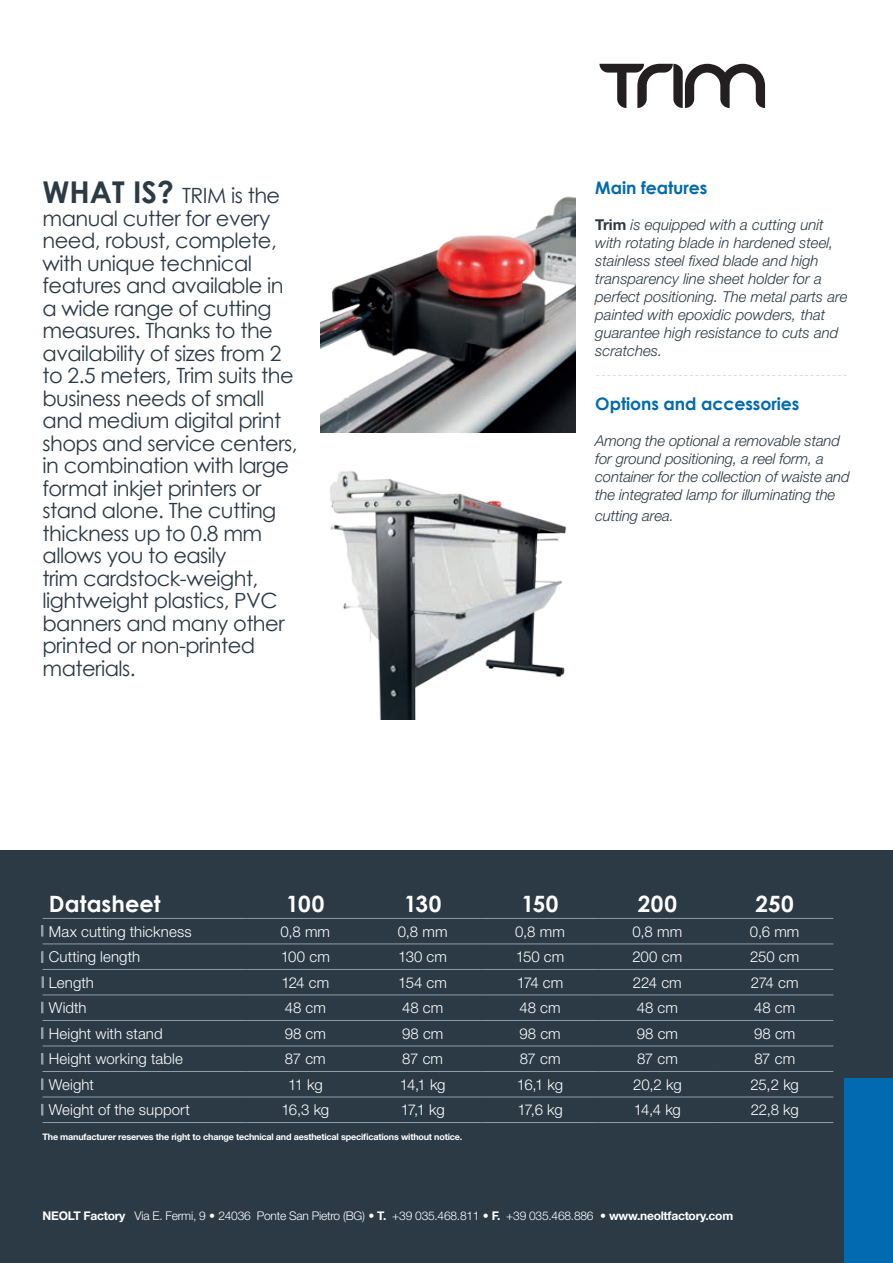
<style>
.page{position:relative;width:893px;height:1263px;background:#fff}
.page>*{position:absolute;margin:0;border:0;box-sizing:border-box;transform-origin:0 0}
.t1{font:700 22.5px "Century Gothic";letter-spacing:.005em;color:#fff}
.t2{font:21px/22.5px "Century Gothic";letter-spacing:-.025em;color:#2b3a45}
.t3{font:700 17.25px "Century Gothic";letter-spacing:-.005em;color:#016ab0}
.t4{font:200 16.5px "Helvetica Neue LT Std";color:#8e9ea9}
.t5{font:italic 300 15px/18px "Helvetica Neue LT Std";color:#2b3a45}
.t6{font:300 15px "Helvetica Neue LT Std";letter-spacing:.005em;color:#fff}
.t7{font:300 12px "Helvetica Neue LT Std";letter-spacing:-.02em;color:#fff}
.t8{font:700 9px "Helvetica Neue LT Std";letter-spacing:-.02em;color:#fff}
.s1{font-weight:700;font-size:30px}
.s2{font-weight:700;font-style:normal}
.s3{font-weight:700}
</style>
<div class="page">
<div style="left:0;top:850px;width:893px;height:413px;background:#2b3a45"></div>
<div style="left:844px;top:1078px;width:49px;height:185px;background:#016ab0"></div>
<img style="left:330px;top:471px;width:236px;height:248px">
<img style="left:320px;top:196px;width:255px;height:236px">
<svg style="left:41px;top:925px;width:2px;height:11px"></svg>
<svg style="left:41px;top:951px;width:2px;height:11px"></svg>
<svg style="left:41px;top:1002px;width:2px;height:11px"></svg>
<svg style="left:42px;top:976px;width:2px;height:11px"></svg>
<svg style="left:41px;top:1027px;width:2px;height:11px"></svg>
<svg style="left:41px;top:1053px;width:2px;height:11px"></svg>
<svg style="left:41px;top:1079px;width:2px;height:11px"></svg>
<svg style="left:41px;top:1104px;width:2px;height:11px"></svg>
<hr style="left:43px;top:1097px;width:204px;height:1px;background:#8e9ea9">
<hr style="left:247px;top:1122px;width:117px;height:1px;background:#8e9ea9">
<hr style="left:364px;top:1122px;width:117px;height:1px;background:#8e9ea9">
<hr style="left:481px;top:1122px;width:118px;height:1px;background:#8e9ea9">
<hr style="left:599px;top:1122px;width:117px;height:1px;background:#8e9ea9">
<hr style="left:716px;top:1122px;width:117px;height:1px;background:#8e9ea9">
<hr style="left:43px;top:918px;width:204px;height:1px;background:#8e9ea9">
<hr style="left:247px;top:943px;width:117px;height:1px;background:#8e9ea9">
<hr style="left:364px;top:943px;width:117px;height:1px;background:#8e9ea9">
<hr style="left:481px;top:943px;width:118px;height:1px;background:#8e9ea9">
<hr style="left:599px;top:943px;width:117px;height:1px;background:#8e9ea9">
<hr style="left:716px;top:943px;width:117px;height:1px;background:#8e9ea9">
<hr style="left:43px;top:994px;width:204px;height:1px;background:#8e9ea9">
<hr style="left:247px;top:1020px;width:117px;height:1px;background:#8e9ea9">
<hr style="left:364px;top:1020px;width:117px;height:1px;background:#8e9ea9">
<hr style="left:481px;top:1020px;width:118px;height:1px;background:#8e9ea9">
<hr style="left:599px;top:1020px;width:117px;height:1px;background:#8e9ea9">
<hr style="left:716px;top:1020px;width:117px;height:1px;background:#8e9ea9">
<hr style="left:43px;top:943px;width:204px;height:1px;background:#8e9ea9">
<hr style="left:43px;top:969px;width:204px;height:1px;background:#8e9ea9">
<hr style="left:247px;top:969px;width:117px;height:1px;background:#8e9ea9">
<hr style="left:364px;top:969px;width:117px;height:1px;background:#8e9ea9">
<hr style="left:481px;top:969px;width:118px;height:1px;background:#8e9ea9">
<hr style="left:599px;top:969px;width:117px;height:1px;background:#8e9ea9">
<hr style="left:716px;top:969px;width:117px;height:1px;background:#8e9ea9">
<hr style="left:247px;top:994px;width:117px;height:1px;background:#8e9ea9">
<hr style="left:364px;top:994px;width:117px;height:1px;background:#8e9ea9">
<hr style="left:481px;top:994px;width:118px;height:1px;background:#8e9ea9">
<hr style="left:599px;top:994px;width:117px;height:1px;background:#8e9ea9">
<hr style="left:716px;top:994px;width:117px;height:1px;background:#8e9ea9">
<hr style="left:43px;top:1122px;width:204px;height:1px;background:#8e9ea9">
<hr style="left:247px;top:918px;width:117px;height:1px;background:#8e9ea9">
<hr style="left:364px;top:918px;width:117px;height:1px;background:#8e9ea9">
<hr style="left:481px;top:918px;width:118px;height:1px;background:#8e9ea9">
<hr style="left:599px;top:918px;width:117px;height:1px;background:#8e9ea9">
<hr style="left:716px;top:918px;width:117px;height:1px;background:#8e9ea9">
<hr style="left:43px;top:1020px;width:204px;height:1px;background:#8e9ea9">
<hr style="left:247px;top:1045px;width:117px;height:1px;background:#8e9ea9">
<hr style="left:364px;top:1045px;width:117px;height:1px;background:#8e9ea9">
<hr style="left:481px;top:1045px;width:118px;height:1px;background:#8e9ea9">
<hr style="left:599px;top:1045px;width:117px;height:1px;background:#8e9ea9">
<hr style="left:716px;top:1045px;width:117px;height:1px;background:#8e9ea9">
<hr style="left:43px;top:1045px;width:204px;height:1px;background:#8e9ea9">
<hr style="left:43px;top:1071px;width:204px;height:1px;background:#8e9ea9">
<hr style="left:247px;top:1071px;width:117px;height:1px;background:#8e9ea9">
<hr style="left:364px;top:1071px;width:117px;height:1px;background:#8e9ea9">
<hr style="left:481px;top:1071px;width:118px;height:1px;background:#8e9ea9">
<hr style="left:599px;top:1071px;width:117px;height:1px;background:#8e9ea9">
<hr style="left:716px;top:1071px;width:117px;height:1px;background:#8e9ea9">
<hr style="left:247px;top:1097px;width:117px;height:1px;background:#8e9ea9">
<hr style="left:364px;top:1097px;width:117px;height:1px;background:#8e9ea9">
<hr style="left:481px;top:1097px;width:118px;height:1px;background:#8e9ea9">
<hr style="left:599px;top:1097px;width:117px;height:1px;background:#8e9ea9">
<hr style="left:716px;top:1097px;width:117px;height:1px;background:#8e9ea9">
<svg style="left:599px;top:64px;width:166px;height:44px"></svg>
<p class="t2" style="left:43px;top:184px;width:257px"><span class="s1">WHAT IS?</span> TRIM is the manual cutter for every need, robust, complete, with unique technical features and available in a wide range of cutting measures. Thanks to the availability of sizes from 2 to 2.5 meters, Trim suits the business needs of small and medium digital print shops and service centers, in combination with large format inkjet printers or stand alone. The cutting thickness up to 0.8 mm allows you to easily<br>trim cardstock-weight, lightweight plastics, PVC banners and many other printed or non-printed materials.</p>
<p class="t3" style="left:595px;top:176px;width:114px">Main features</p>
<p class="t5" style="left:595px;top:215px;width:254px"><span class="s2">Trim</span> is equipped with a cutting unit with rotating blade in hardened steel, stainless steel fixed blade and high transparency line sheet holder for a perfect positioning. The metal parts are painted with epoxidic powders, that guarantee high resistance to cuts and scratches.</p>
<p class="t4" style="left:595px;top:364px;width:254px">----------------------------------------------</p>
<p class="t3" style="left:595px;top:392px;width:206px">Options and accessories</p>
<p class="t5" style="left:595px;top:431px;width:256px">Among the optional a removable stand for ground positioning, a reel form, a container for the collection of waiste and the integrated lamp for illuminating the</p>
<p class="t5" style="left:595px;top:506px;width:80px">cutting area.</p>
<p class="t1" style="left:49px;top:890px;width:113px">Datasheet</p>
<p class="t1" style="left:286px;top:890px;width:40px">100</p>
<p class="t1" style="left:404px;top:890px;width:39px">130</p>
<p class="t1" style="left:521px;top:890px;width:39px">150</p>
<p class="t1" style="left:638px;top:890px;width:41px">200</p>
<p class="t1" style="left:755px;top:890px;width:40px">250</p>
<p class="t6" style="left:49px;top:922px;width:144px">Max cutting thickness</p>
<p class="t6" style="left:280px;top:922px;width:51px">0,8 mm</p>
<p class="t6" style="left:398px;top:922px;width:51px">0,8 mm</p>
<p class="t6" style="left:515px;top:922px;width:51px">0,8 mm</p>
<p class="t6" style="left:632px;top:922px;width:51px">0,8 mm</p>
<p class="t6" style="left:750px;top:922px;width:51px">0,6 mm</p>
<p class="t6" style="left:49px;top:947px;width:93px">Cutting length</p>
<p class="t6" style="left:281px;top:947px;width:51px">100 cm</p>
<p class="t6" style="left:398px;top:947px;width:50px">130 cm</p>
<p class="t6" style="left:516px;top:947px;width:50px">150 cm</p>
<p class="t6" style="left:632px;top:947px;width:51px">200 cm</p>
<p class="t6" style="left:750px;top:947px;width:51px">250 cm</p>
<p class="t6" style="left:49px;top:973px;width:47px">Length</p>
<p class="t6" style="left:281px;top:973px;width:49px">124 cm</p>
<p class="t6" style="left:398px;top:973px;width:50px">154 cm</p>
<p class="t6" style="left:517px;top:973px;width:48px">174 cm</p>
<p class="t6" style="left:633px;top:973px;width:50px">224 cm</p>
<p class="t6" style="left:751px;top:973px;width:49px">274 cm</p>
<p class="t6" style="left:49px;top:998px;width:39px">Width</p>
<p class="t6" style="left:285px;top:998px;width:43px">48 cm</p>
<p class="t6" style="left:402px;top:998px;width:43px">48 cm</p>
<p class="t6" style="left:519px;top:998px;width:43px">48 cm</p>
<p class="t6" style="left:637px;top:998px;width:43px">48 cm</p>
<p class="t6" style="left:754px;top:998px;width:43px">48 cm</p>
<p class="t6" style="left:49px;top:1024px;width:115px">Height with stand</p>
<p class="t6" style="left:285px;top:1024px;width:43px">98 cm</p>
<p class="t6" style="left:402px;top:1024px;width:43px">98 cm</p>
<p class="t6" style="left:519px;top:1024px;width:43px">98 cm</p>
<p class="t6" style="left:637px;top:1024px;width:43px">98 cm</p>
<p class="t6" style="left:754px;top:1024px;width:43px">98 cm</p>
<p class="t6" style="left:49px;top:1049px;width:135px">Height working table</p>
<p class="t6" style="left:285px;top:1049px;width:42px">87 cm</p>
<p class="t6" style="left:402px;top:1049px;width:42px">87 cm</p>
<p class="t6" style="left:520px;top:1049px;width:42px">87 cm</p>
<p class="t6" style="left:637px;top:1049px;width:42px">87 cm</p>
<p class="t6" style="left:754px;top:1049px;width:42px">87 cm</p>
<p class="t6" style="left:49px;top:1075px;width:47px">Weight</p>
<p class="t6" style="left:288px;top:1075px;width:36px">11 kg</p>
<p class="t6" style="left:400px;top:1075px;width:47px">14,1 kg</p>
<p class="t6" style="left:517px;top:1075px;width:48px">16,1 kg</p>
<p class="t6" style="left:633px;top:1075px;width:50px">20,2 kg</p>
<p class="t6" style="left:751px;top:1075px;width:50px">25,2 kg</p>
<p class="t6" style="left:49px;top:1101px;width:142px">Weight of the support</p>
<p class="t6" style="left:281px;top:1101px;width:49px">16,3 kg</p>
<p class="t6" style="left:401px;top:1101px;width:46px">17,1 kg</p>
<p class="t6" style="left:517px;top:1101px;width:47px">17,6 kg</p>
<p class="t6" style="left:634px;top:1101px;width:49px">14,4 kg</p>
<p class="t6" style="left:751px;top:1101px;width:50px">22,8 kg</p>
<p class="t8" style="left:43px;top:1131px;width:421px">The manufacturer reserves the right to change technical and aesthetical specifications without notice.</p>
<p class="t7" style="left:43px;top:1208px;width:692px"><span class="s3">NEOLT Factory</span> Via E. Fermi, 9 <span class="s3">•</span> 24036 Ponte San Pietro (BG) <span class="s3">• T.</span> +39 035.468.811 <span class="s3">• F.</span> +39 035.468.886 <span class="s3">• www.neoltfactory.com</span></p>
</div>
